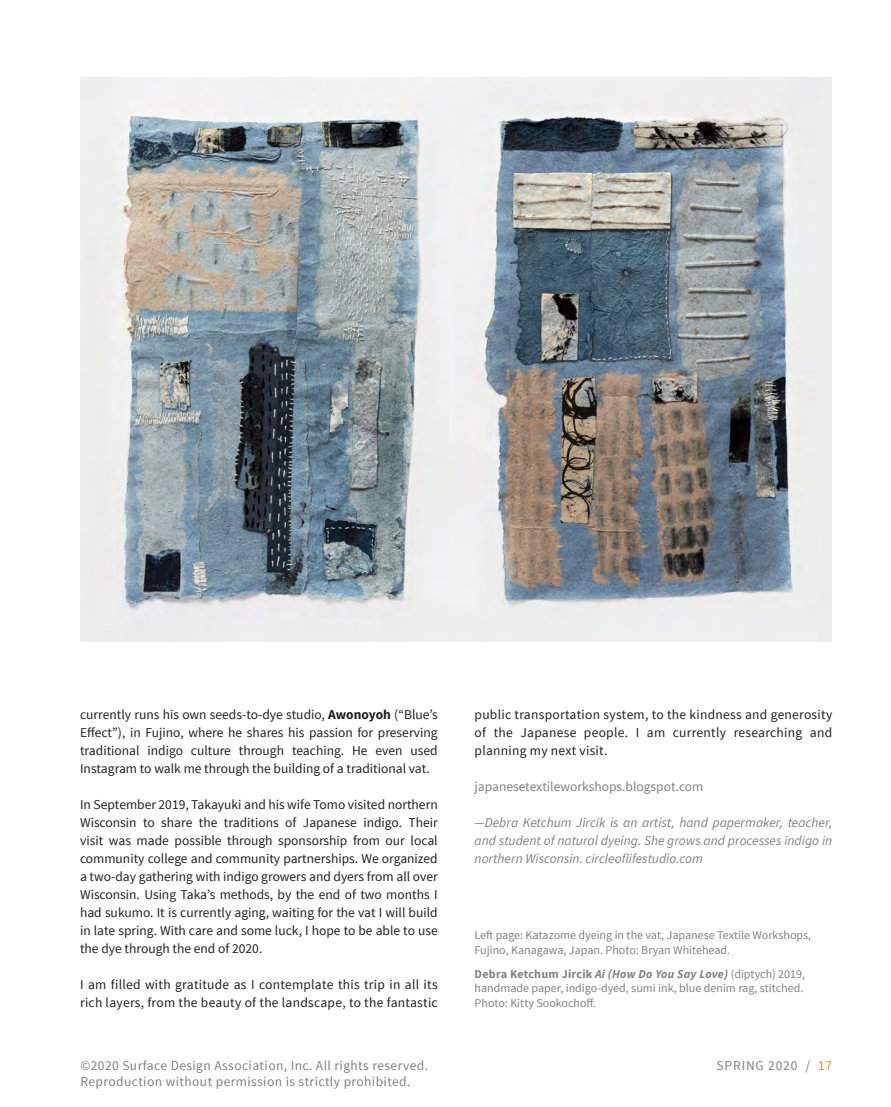
<style>
.page{position:relative;width:891px;height:1107px;background:#fff}
.page>*{position:absolute;margin:0;border:0;box-sizing:border-box;transform-origin:0 0}
.t1{font:13.5px/18px "Source Sans Pro";letter-spacing:.02em;color:#231f20;text-align:justify}
.t2{font:italic 13.5px/18px "Source Sans Pro";color:#808181;text-align:justify}
.t3{font:13.5px/16.2px "Source Sans Pro";letter-spacing:.03em;color:#808181}
.t4{font:13.5px "Source Sans Pro";color:#808181}
.t5{font:13.5px "Source Sans Pro";letter-spacing:.06em;color:#808181}
.t6{font:12px/14.4px "Source Sans Pro";color:#808181}
.s1{font-weight:700}
.s2{font-weight:700;font-style:italic}
.s3{color:#e98c24}
</style>
<div class="page">
<img style="left:80px;top:78px;width:752px;height:564px">
<p class="t1" style="left:80px;top:706px;width:359px">currently runs his own seeds-to-dye studio, <span class="s1">Awonoyoh</span> (“Blue’s Effect”), in Fujino, where he shares his passion for preserving traditional indigo culture through teaching. He even used Instagram to walk me through the building of a traditional vat.</p>
<p class="t1" style="left:80px;top:796px;width:359px">In September 2019, Takayuki and his wife Tomo visited northern Wisconsin to share the traditions of Japanese indigo. Their visit was made possible through sponsorship from our local community college and community partnerships. We organized a two-day gathering with indigo growers and dyers from all over Wisconsin. Using Taka’s methods, by the end of two months I had sukumo. It is currently aging, waiting for the vat I will build in late spring. With care and some luck, I hope to be able to use the dye through the end of 2020.</p>
<p class="t1" style="left:80px;top:976px;width:359px">I am filled with gratitude as I contemplate this trip in all its rich layers, from the beauty of the landscape, to the fantastic</p>
<p class="t1" style="left:475px;top:706px;width:359px">public transportation system, to the kindness and generosity of the Japanese people. I am currently researching and planning my next visit.</p>
<p class="t4" style="left:475px;top:778px;width:230px">japanesetextileworkshops.blogspot.com</p>
<p class="t2" style="left:475px;top:813px;width:359px">—Debra Ketchum Jircik is an artist, hand papermaker, teacher, and student of natural dyeing. She grows and processes indigo in northern Wisconsin. circleoflifestudio.com</p>
<p class="t6" style="left:475px;top:928px;width:338px">Left page: Katazome dyeing in the vat, Japanese Textile Workshops,<br>Fujino, Kanagawa, Japan. Photo: Bryan Whitehead.</p>
<p class="t6" style="left:475px;top:967px;width:332px"><span class="s1">Debra Ketchum Jircik</span> <span class="s2">Ai (How Do You Say Love)</span> (diptych) 2019, handmade paper, indigo-dyed, sumi ink, blue denim rag, stitched.<br>Photo: Kitty Sookochoff.</p>
<p class="t3" style="left:80px;top:1058px;width:349px">©2020 Surface Design Association, Inc. All rights reserved.<br>Reproduction without permission is strictly prohibited.</p>
<p class="t5" style="left:716px;top:1057px;width:117px">SPRING 2020 / <span class="s3">17</span></p>
</div>
